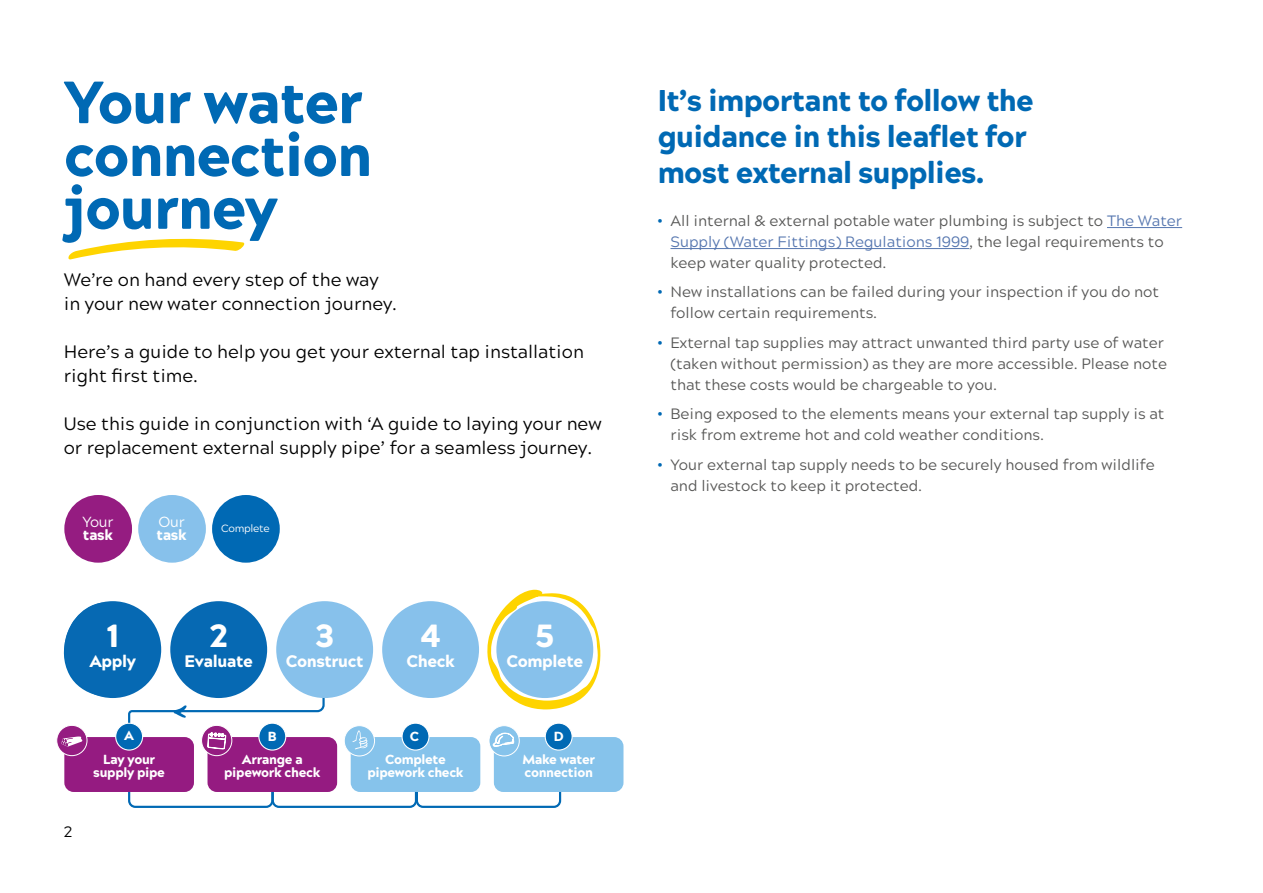
<style>
.page{position:relative;width:1263px;height:893px;background:#fff}
.page>*{position:absolute;margin:0;border:0;box-sizing:border-box;transform-origin:0 0}
.t1{font:900 59.4px/52.8px "Acherus Grotesque";letter-spacing:-.025em;color:#0069b4}
.t2{font:900 32.1px "Acherus Grotesque";color:#fff}
.t3{font:900 30px/36px "Acherus Grotesque";letter-spacing:-.025em;color:#0069b4}
.t4{font:18px/24px "Acherus Grotesque";color:#000}
.t5{font:900 16.65px "Acherus Grotesque";letter-spacing:-.025em;color:#fff}
.t6{font:900 16.5px "Acherus Grotesque";letter-spacing:-.025em;color:#fff}
.t7{font:15px/21px "Acherus Grotesque";color:#575756}
.t8{font:15px "Acherus Grotesque";color:#000}
.t9{font:900 14.7px "Acherus Grotesque";letter-spacing:-.025em;color:#fff}
.t10{font:14.7px "Acherus Grotesque";letter-spacing:-.025em;color:#fff}
.t11{font:900 13.2px/13.2px "Acherus Grotesque";letter-spacing:-.025em;color:#fff;text-align:center}
.t12{font:10.5px "Acherus Grotesque";letter-spacing:-.025em;color:#fff}
.s1{font-weight:900;color:#0069b4}
.s2{color:#5576af}
</style>
<div class="page">
<svg style="left:68px;top:238px;width:177px;height:22px"></svg>
<hr style="left:1107px;top:227px;width:75px;height:1px;background:#5576af">
<hr style="left:670px;top:248px;width:299px;height:1px;background:#5576af">
<svg style="left:128px;top:775px;width:434px;height:33px"></svg>
<div style="left:64px;top:737px;width:130px;height:55px;background:#951b81;border-radius:9px"></div>
<div style="left:116px;top:723px;width:27px;height:27px;background:#0069b4;border-radius:50%"></div>
<div style="left:115px;top:723px;width:28px;height:28px;border:1px solid #fff;border-radius:50%"></div>
<div style="left:207px;top:737px;width:130px;height:55px;background:#951b81;border-radius:9px"></div>
<div style="left:259px;top:723px;width:27px;height:27px;background:#0069b4;border-radius:50%"></div>
<div style="left:258px;top:723px;width:28px;height:28px;border:1px solid #fff;border-radius:50%"></div>
<div style="left:351px;top:737px;width:129px;height:55px;background:#86c3eb;border-radius:9px"></div>
<div style="left:402px;top:723px;width:27px;height:27px;background:#0069b4;border-radius:50%"></div>
<div style="left:401px;top:723px;width:28px;height:28px;border:1px solid #fff;border-radius:50%"></div>
<div style="left:494px;top:737px;width:129px;height:55px;background:#86c3eb;border-radius:9px"></div>
<div style="left:545px;top:723px;width:27px;height:27px;background:#0069b4;border-radius:50%"></div>
<div style="left:545px;top:723px;width:28px;height:28px;border:1px solid #fff;border-radius:50%"></div>
<svg style="left:64px;top:602px;width:261px;height:123px"></svg>
<div style="left:64px;top:495px;width:68px;height:68px;background:#951c81;border-radius:50%"></div>
<div style="left:138px;top:495px;width:68px;height:68px;background:#87c1eb;border-radius:50%"></div>
<div style="left:212px;top:495px;width:68px;height:68px;background:#0069b4;border-radius:50%"></div>
<div style="left:64px;top:601px;width:97px;height:97px;background:#0669b3;border-radius:50%"></div>
<div style="left:382px;top:601px;width:97px;height:97px;background:#87c1eb;border-radius:50%"></div>
<div style="left:170px;top:601px;width:97px;height:97px;background:#0669b3;border-radius:50%"></div>
<div style="left:276px;top:601px;width:97px;height:97px;background:#87c1eb;border-radius:50%"></div>
<svg style="left:487px;top:590px;width:113px;height:119px"></svg>
<svg style="left:202px;top:725px;width:30px;height:31px"></svg>
<div style="left:201px;top:725px;width:31px;height:31px;border:1px solid #fff;border-radius:50%"></div>
<svg style="left:208px;top:733px;width:18px;height:16px"></svg>
<div style="left:57px;top:725px;width:30px;height:31px;background:#951c81;border-radius:50%"></div>
<div style="left:56px;top:725px;width:32px;height:31px;border:1px solid #fff;border-radius:50%"></div>
<svg style="left:61px;top:736px;width:21px;height:11px"></svg>
<div style="left:344px;top:726px;width:31px;height:30px;background:#86c3eb;border-radius:50%"></div>
<div style="left:344px;top:725px;width:31px;height:31px;border:1px solid #fff;border-radius:50%"></div>
<svg style="left:352px;top:730px;width:16px;height:19px"></svg>
<svg style="left:489px;top:726px;width:30px;height:30px"></svg>
<div style="left:488px;top:725px;width:32px;height:31px;border:1px solid #fff;border-radius:50%"></div>
<svg style="left:491px;top:727px;width:23px;height:30px"></svg>
<h1 class="t1" style="left:64px;top:72px;width:310px">Your water connection journey</h1>
<p class="t4" style="left:64px;top:267px;width:335px">We’re on hand every step of the way in your new water connection journey.</p>
<p class="t4" style="left:64px;top:339px;width:522px">Here’s a guide to help you get your external tap installation right first time.</p>
<p class="t4" style="left:64px;top:411px;width:539px">Use this guide in conjunction with ‘A guide to laying your new or replacement external supply pipe’ for a seamless journey.</p>
<p class="t10" style="left:82px;top:509px;width:33px">Your</p>
<p class="t9" style="left:83px;top:522px;width:32px">task</p>
<p class="t10" style="left:159px;top:509px;width:28px">Our</p>
<p class="t9" style="left:157px;top:522px;width:32px">task</p>
<p class="t12" style="left:221px;top:520px;width:50px">Complete</p>
<h2 class="t2" style="left:107px;top:608px;width:14px">1</h2>
<h2 class="t2" style="left:210px;top:608px;width:19px">2</h2>
<h2 class="t2" style="left:315px;top:608px;width:20px">3</h2>
<h2 class="t2" style="left:420px;top:608px;width:22px">4</h2>
<p class="t5" style="left:184px;top:647px;width:70px">Evaluate</p>
<p class="t5" style="left:286px;top:647px;width:79px">Construct</p>
<p class="t5" style="left:406px;top:647px;width:50px">Check</p>
<p class="t6" style="left:86px;top:646px;width:47px">Apply</p>
<p class="t5" style="left:89px;top:647px;width:48px">Apply</p>
<p class="t8" style="left:64px;top:819px;width:10px">2</p>
<p class="t11" style="left:103px;top:723px;width:54px;line-height:23.5px">A<br>Lay your</p>
<p class="t11" style="left:93px;top:765px;width:73px">supply pipe</p>
<p class="t11" style="left:268px;top:729px;width:10px">B</p>
<p class="t11" style="left:224px;top:752px;width:98px">Arrange a pipework check</p>
<p class="t11" style="left:410px;top:729px;width:11px">C</p>
<p class="t11" style="left:367px;top:751px;width:98px">Complete pipework check</p>
<h2 class="t2" style="left:535px;top:608px;width:20px">5</h2>
<p class="t5" style="left:506px;top:647px;width:78px">Complete</p>
<p class="t11" style="left:554px;top:729px;width:11px">D</p>
<p class="t11" style="left:522px;top:752px;width:74px;text-align:left">Make water connection</p>
<h3 class="t3" style="left:658px;top:80px;width:377px">It’s important to follow the guidance in this leaflet for most external supplies.</h3>
<p class="t7" style="left:670px;top:209px;width:513px;text-indent:-13px"><span class="s1">•</span> All internal &amp; external potable water plumbing is subject to <span class="s2">The Water<br>Supply (Water Fittings) Regulations 1999</span>, the legal requirements to keep water quality protected.</p>
<p class="t7" style="left:670px;top:280px;width:490px;text-indent:-13px"><span class="s1">•</span> New installations can be failed during your inspection if you do not follow certain requirements.</p>
<p class="t7" style="left:670px;top:331px;width:498px;text-indent:-13px"><span class="s1">•</span> External tap supplies may attract unwanted third party use of water (taken without permission) as they are more accessible. Please note that these costs would be chargeable to you.</p>
<p class="t7" style="left:670px;top:402px;width:496px;text-indent:-13px"><span class="s1">•</span> Being exposed to the elements means your external tap supply is at risk from extreme hot and cold weather conditions.</p>
<p class="t7" style="left:670px;top:453px;width:486px;text-indent:-13px"><span class="s1">•</span> Your external tap supply needs to be securely housed from wildlife and livestock to keep it protected.</p>
</div>
